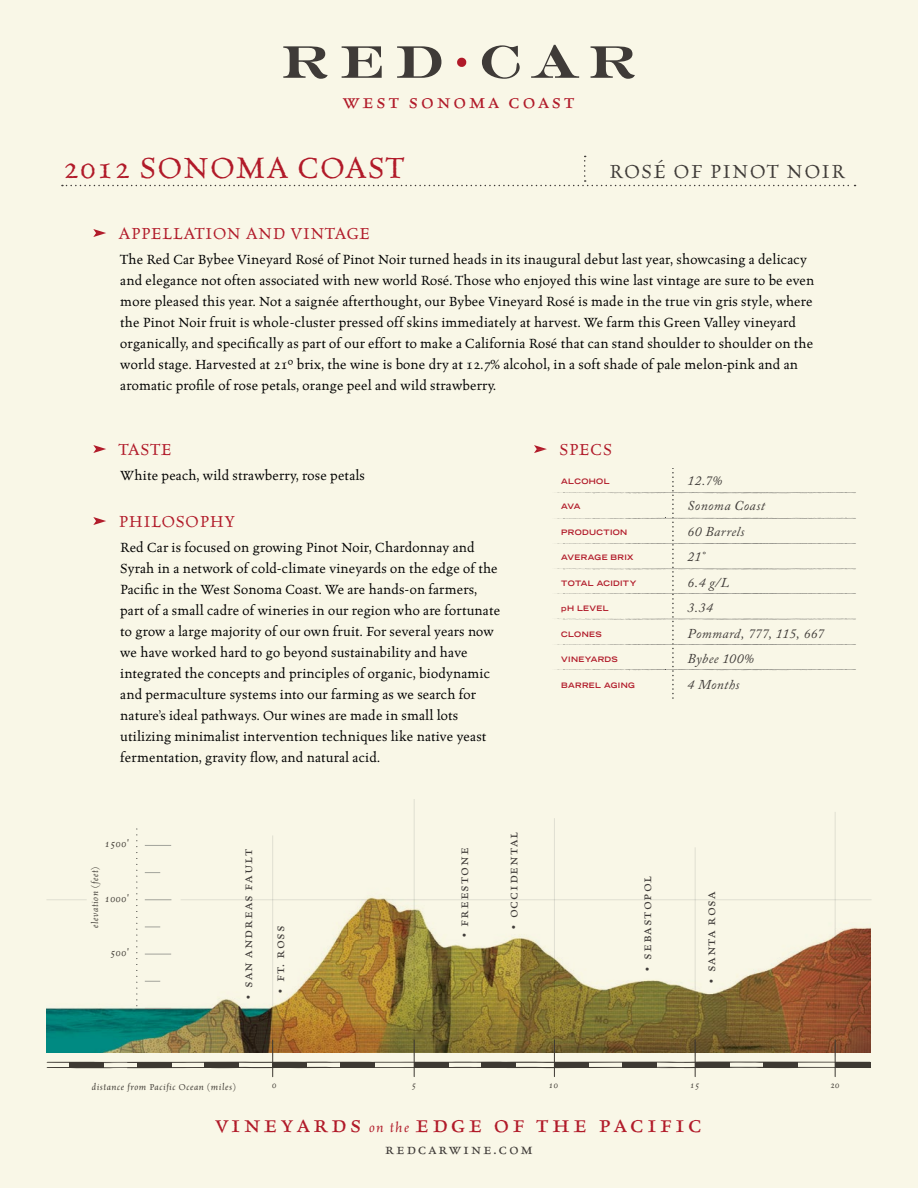
<style>
.page{position:relative;width:918px;height:1188px;background:#f9f7e7}
.page>*{position:absolute;margin:0;border:0;box-sizing:border-box;transform-origin:0 0}
.Header__Vintage___Vi{font:33px "Celestia Antiqua";letter-spacing:.05em;color:#b11a29}
.t1{font:27px "Celestia Antiqua SC";letter-spacing:.1em;color:#b11a29}
.t2{font:22.5px "Celestia Antiqua SC";letter-spacing:.1em;color:#b11a29}
.Header__Varietal{font:italic 22.5px "Celestia Antiqua";letter-spacing:.08em;color:#3f3b38}
.Titles{font:18px "Celestia Antiqua";letter-spacing:.05em;color:#b11a29}
.t3{font:16.5px "Celestia Antiqua SC";letter-spacing:.1em;color:#3f3b38}
.t4{font:15px/21px "Celestia Antiqua";letter-spacing:.01em;color:#000}
.t5{font:15px "Celestia Antiqua SC";letter-spacing:.06em;color:#3f3b38}
.Specs__right_column{font:italic 13.5px "Adobe Caslon Pro";letter-spacing:.03em;color:#3f3b38}
.t6{font:italic 11.55px "Celestia Antiqua";letter-spacing:.06em;color:#3f3b38}
.t7{font:italic 10.05px "Celestia Antiqua";letter-spacing:.06em;color:#3f3b38}
.Specs__left_column{font:700 expanded 7.5px "Trade Gothic LH";letter-spacing:.04em;color:#b11a29}
.s1{font-family:"Celestia Antiqua";font-style:italic;font-size:12px}
.s2{font-family:"Celestia Antiqua";font-style:italic;font-size:15px}
</style>
<div class="page">
<svg style="left:457px;top:57px;width:10px;height:10px"></svg>
<svg style="left:283px;top:46px;width:45px;height:33px"></svg>
<svg style="left:342px;top:46px;width:40px;height:32px"></svg>
<svg style="left:397px;top:46px;width:44px;height:32px"></svg>
<svg style="left:482px;top:45px;width:38px;height:34px"></svg>
<svg style="left:531px;top:45px;width:48px;height:33px"></svg>
<svg style="left:591px;top:46px;width:44px;height:33px"></svg>
<img style="left:46px;top:834px;width:825px;height:218px">
<svg style="left:145px;top:1008px;width:26px;height:1px"></svg>
<svg style="left:145px;top:981px;width:15px;height:1px"></svg>
<svg style="left:145px;top:954px;width:26px;height:1px"></svg>
<svg style="left:145px;top:926px;width:15px;height:1px"></svg>
<svg style="left:145px;top:845px;width:26px;height:1px"></svg>
<svg style="left:145px;top:899px;width:26px;height:1px"></svg>
<hr style="left:181px;top:899px;width:691px;height:1px;background:#e6e7e8">
<hr style="left:46px;top:899px;width:41px;height:1px;background:#e6e7e8">
<svg style="left:137px;top:829px;width:1px;height:177px"></svg>
<svg style="left:145px;top:872px;width:15px;height:1px"></svg>
<svg style="left:46px;top:1062px;width:825px;height:6px"></svg>
<hr style="left:272px;top:835px;width:1px;height:221px;background:#e6e7e8">
<hr style="left:554px;top:818px;width:1px;height:238px;background:#e6e7e8">
<hr style="left:414px;top:799px;width:1px;height:257px;background:#e6e7e8">
<hr style="left:695px;top:847px;width:1px;height:209px;background:#e6e7e8">
<hr style="left:835px;top:812px;width:1px;height:244px;background:#e6e7e8">
<hr style="left:272px;top:1040px;width:1px;height:37px;background:#3f3b38">
<hr style="left:414px;top:1040px;width:1px;height:37px;background:#3f3b38">
<hr style="left:554px;top:1040px;width:1px;height:37px;background:#3f3b38">
<hr style="left:695px;top:1040px;width:1px;height:37px;background:#3f3b38">
<hr style="left:835px;top:1040px;width:1px;height:37px;background:#3f3b38">
<svg style="left:557px;top:468px;width:299px;height:230px"></svg>
<svg style="left:62px;top:156px;width:794px;height:30px"></svg>
<svg style="left:534px;top:445px;width:13px;height:8px"></svg>
<svg style="left:93px;top:229px;width:13px;height:8px"></svg>
<svg style="left:93px;top:445px;width:13px;height:8px"></svg>
<svg style="left:93px;top:517px;width:13px;height:8px"></svg>
<h3 class="t2" style="left:343px;top:90px;width:233px">west sonoma coast</h3>
<p class="Header__Vintage___Vi" style="left:64px;top:151px;width:342px">2012 SONOMA COAST</p>
<p class="Header__Varietal" style="left:609px;top:159px;width:237px">ROSÉ OF PINOT NOIR</p>
<p class="Titles" style="left:119px;top:224px;width:253px">APPELLATION AND VINTAGE</p>
<p class="t4" style="left:120px;top:249px;width:696px">The Red Car Bybee Vineyard Rosé of Pinot Noir turned heads in its inaugural debut last year, showcasing a delicacy and elegance not often associated with new world Rosé. Those who enjoyed this wine last vintage are sure to be even more pleased this year. Not a saignée afterthought, our Bybee Vineyard Rosé is made in the true vin gris style, where the Pinot Noir fruit is whole-cluster pressed off skins immediately at harvest. We farm this Green Valley vineyard organically, and specifically as part of our effort to make a California Rosé that can stand shoulder to shoulder on the world stage. Harvested at 21º brix, the wine is bone dry at 12.7% alcohol, in a soft shade of pale melon-pink and an aromatic profile of rose petals, orange peel and wild strawberry.</p>
<p class="Titles" style="left:119px;top:440px;width:54px">TASTE</p>
<p class="t4" style="left:120px;top:465px;width:246px">White peach, wild strawberry, rose petals</p>
<p class="Titles" style="left:119px;top:512px;width:117px">PHILOSOPHY</p>
<p class="t4" style="left:120px;top:537px;width:381px">Red Car is focused on growing Pinot Noir, Chardonnay and Syrah in a network of cold-climate vineyards on the edge of the Pacific in the West Sonoma Coast. We are hands-on farmers, part of a small cadre of wineries in our region who are fortunate to grow a large majority of our own fruit. For several years now we have worked hard to go beyond sustainability and have integrated the concepts and principles of organic, biodynamic and permaculture systems into our farming as we search for nature’s ideal pathways. Our wines are made in small lots utilizing minimalist intervention techniques like native yeast fermentation, gravity flow, and natural acid.</p>
<p class="t6" style="left:105px;top:837px;width:26px">1500'</p>
<p class="t7" style="left:90px;top:928px;width:62px;rotate:-90deg">elevation (feet)</p>
<p class="t6" style="left:105px;top:892px;width:26px">1000'</p>
<p class="t6" style="left:110px;top:947px;width:20px">500'</p>
<p class="t5" style="left:240px;top:999px;width:152px;rotate:-90deg"><span class="s1">•</span> san andreas fault</p>
<p class="t5" style="left:272px;top:993px;width:69px;rotate:-90deg"><span class="s1">•</span> ft. ross</p>
<p class="t5" style="left:456px;top:937px;width:91px;rotate:-90deg"><span class="s1">•</span> freestone</p>
<p class="t5" style="left:505px;top:929px;width:99px;rotate:-90deg"><span class="s1">•</span> occidental</p>
<p class="Titles" style="left:560px;top:440px;width:54px">SPECS</p>
<p class="Specs__left_column" style="left:561px;top:476px;width:50px">ALCOHOL</p>
<p class="Specs__left_column" style="left:561px;top:502px;width:21px">AVA</p>
<p class="Specs__left_column" style="left:561px;top:527px;width:68px">PRODUCTION</p>
<p class="Specs__left_column" style="left:561px;top:553px;width:74px">AVERAGE BRIX</p>
<p class="Specs__left_column" style="left:561px;top:578px;width:77px">TOTAL ACIDITY</p>
<p class="Specs__left_column" style="left:561px;top:604px;width:49px">pH LEVEL</p>
<p class="Specs__left_column" style="left:561px;top:629px;width:42px">CLONES</p>
<p class="Specs__left_column" style="left:561px;top:655px;width:58px">VINEYARDS</p>
<p class="Specs__left_column" style="left:561px;top:680px;width:75px">BARREL AGING</p>
<p class="Specs__right_column" style="left:688px;top:472px;width:36px">12.7%</p>
<p class="Specs__right_column" style="left:688px;top:498px;width:79px">Sonoma Coast</p>
<p class="Specs__right_column" style="left:688px;top:523px;width:58px">60 Barrels</p>
<p class="Specs__right_column" style="left:688px;top:549px;width:19px">21°</p>
<p class="Specs__right_column" style="left:688px;top:574px;width:43px">6.4 g/L</p>
<p class="Specs__right_column" style="left:688px;top:600px;width:27px">3.34</p>
<p class="Specs__right_column" style="left:688px;top:625px;width:138px">Pommard, 777, 115, 667</p>
<p class="Specs__right_column" style="left:688px;top:651px;width:68px">Bybee 100%</p>
<p class="Specs__right_column" style="left:688px;top:676px;width:53px">4 Months</p>
<p class="t5" style="left:639px;top:970px;width:97px;rotate:-90deg"><span class="s1">•</span> sebastopol</p>
<p class="t5" style="left:703px;top:983px;width:93px;rotate:-90deg"><span class="s1">•</span> santa rosa</p>
<p class="t7" style="left:92px;top:1081px;width:146px">distance from Pacific Ocean (miles)</p>
<p class="t7" style="left:272px;top:1080px;width:6px">0</p>
<p class="t7" style="left:412px;top:1080px;width:6px">5</p>
<p class="t7" style="left:549px;top:1080px;width:11px">10</p>
<p class="t7" style="left:690px;top:1080px;width:11px">15</p>
<p class="t7" style="left:830px;top:1080px;width:11px">20</p>
<h2 class="t1" style="left:216px;top:1110px;width:488px">vineyards <span class="s2">on the</span> edge of the pacific</h2>
<p class="t3" style="left:385px;top:1141px;width:150px">redcarwine.com</p>
</div>
